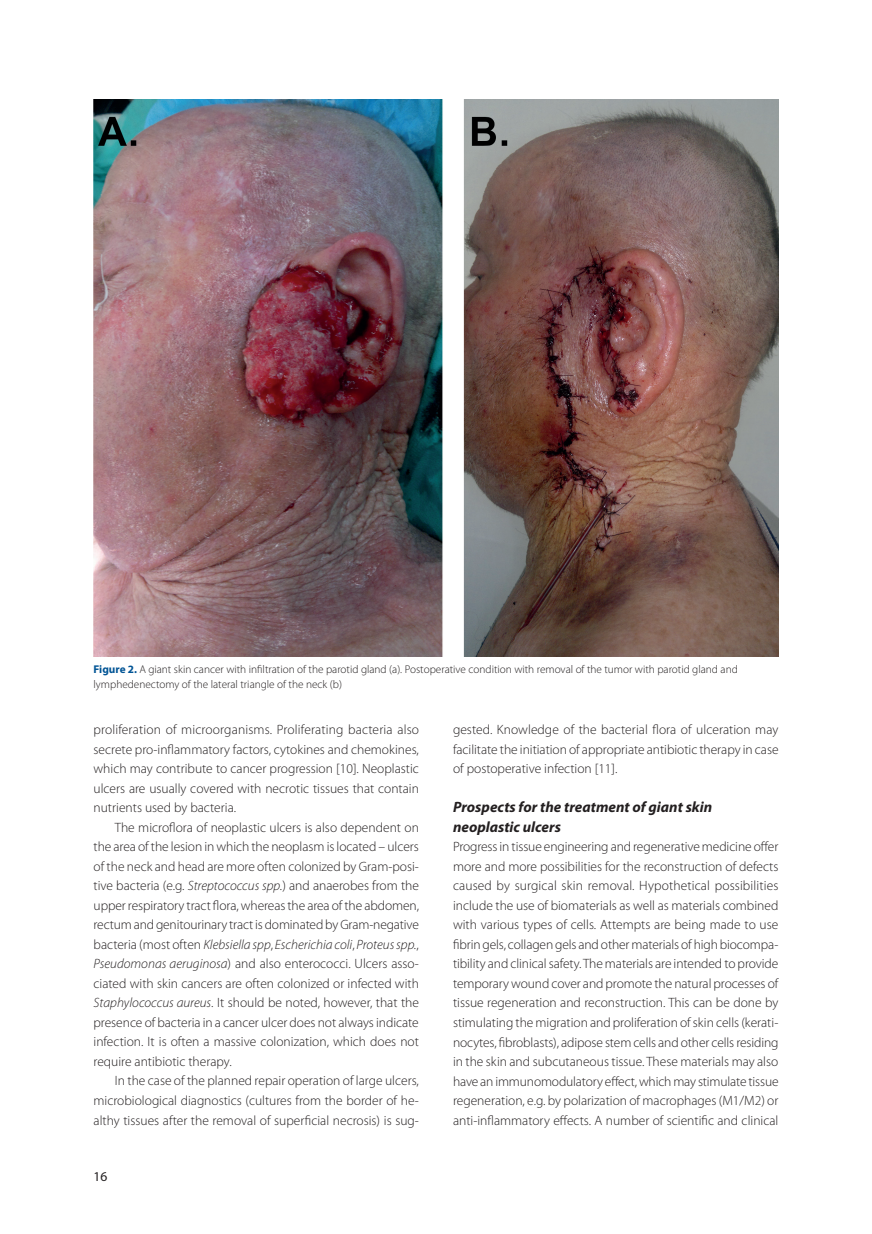
<style>
.page{position:relative;width:872px;height:1234px;background:#fff}
.page>*{position:absolute;margin:0;border:0;box-sizing:border-box;transform-origin:0 0}
._07_-_Środtytul_2{font:italic 700 15px/19.5px "Myriad Pro";color:#231f20}
._08_-_Tekst_bez_wcie{font:300 13.5px/19.5px "Myriad Pro";color:#231f20;text-align:justify}
._08_-_Tekst{font:300 13.5px/19.5px "Myriad Pro";color:#231f20;text-align:justify}
.t1{font:13.5px "Myriad Pro";color:#231f20}
._21_-_Rycina_-_podpi{font:300 11.25px/14.2px "Myriad Pro";color:#231f20}
.s1{font-weight:700;color:#005495}
.s2{font-style:italic}
</style>
<div class="page">
<img style="left:94px;top:99px;width:684px;height:557px">
<p class="_21_-_Rycina_-_podpi" style="left:94px;top:662px;width:645px"><span class="s1">Figure 2.</span> A giant skin cancer with infiltration of the parotid gland (a). Postoperative condition with removal of the tumor with parotid gland and lymphedenectomy of the lateral triangle of the neck (b)</p>
<p class="_08_-_Tekst_bez_wcie" style="left:94px;top:719px;width:327px">proliferation of microorganisms. Proliferating bacteria also secrete pro-inflammatory factors, cytokines and chemokines, which may contribute to cancer progression [10]. Neoplastic ulcers are usually covered with necrotic tissues that contain nutrients used by bacteria.</p>
<p class="_08_-_Tekst" style="left:94px;top:817px;width:327px;text-indent:21px">The microflora of neoplastic ulcers is also dependent on the area of the lesion in which the neoplasm is located – ulcers of the neck and head are more often colonized by Gram-posi&shy;tive bacteria (e.g. <span class="s2">Streptococcus spp.</span>) and anaerobes from the upper respiratory tract flora, whereas the area of the abdomen, rectum and genitourinary tract is dominated by Gram-negative bacteria (most often <span class="s2">Klebsiella spp</span>, <span class="s2">Escherichia coli</span>, <span class="s2">Proteus spp.</span>, <span class="s2">Pseudomonas aeruginosa</span>) and also enterococci. Ulcers asso&shy;ciated with skin cancers are often colonized or infected with <span class="s2">Staphylococcus aureus</span>. It should be noted, however, that the presence of bacteria in a cancer ulcer does not always indicate infection. It is often a massive colonization, which does not require antibiotic therapy.</p>
<p class="_08_-_Tekst" style="left:94px;top:1070px;width:327px;text-indent:21px">In the case of the planned repair operation of large ulcers, microbiological diagnostics (cultures from the border of he&shy;althy tissues after the removal of superficial necrosis) is sug-</p>
<p class="t1" style="left:94px;top:1168px;width:15px">16</p>
<p class="_08_-_Tekst" style="left:453px;top:719px;width:327px">gested. Knowledge of the bacterial flora of ulceration may facilitate the initiation of appropriate antibiotic therapy in case of postoperative infection [11].</p>
<p class="_07_-_Środtytul_2" style="left:453px;top:796px;width:261px">Prospects for the treatment of giant skin neoplastic ulcers</p>
<p class="_08_-_Tekst_bez_wcie" style="left:453px;top:836px;width:327px">Progress in tissue engineering and regenerative medicine offer more and more possibilities for the reconstruction of defects caused by surgical skin removal. Hypothetical possibilities include the use of biomaterials as well as materials combined with various types of cells. Attempts are being made to use fibrin gels, collagen gels and other materials of high biocompa&shy;tibility and clinical safety. The materials are intended to provide temporary wound cover and promote the natural processes of tissue regeneration and reconstruction. This can be done by stimulating the migration and proliferation of skin cells (kerati&shy;nocytes, fibroblasts), adipose stem cells and other cells residing in the skin and subcutaneous tissue. These materials may also have an immunomodulatory effect, which may stimulate tissue regeneration, e.g. by polarization of macrophages (M1/M2) or anti-inflammatory effects. A number of scientific and clinical</p>
</div>
